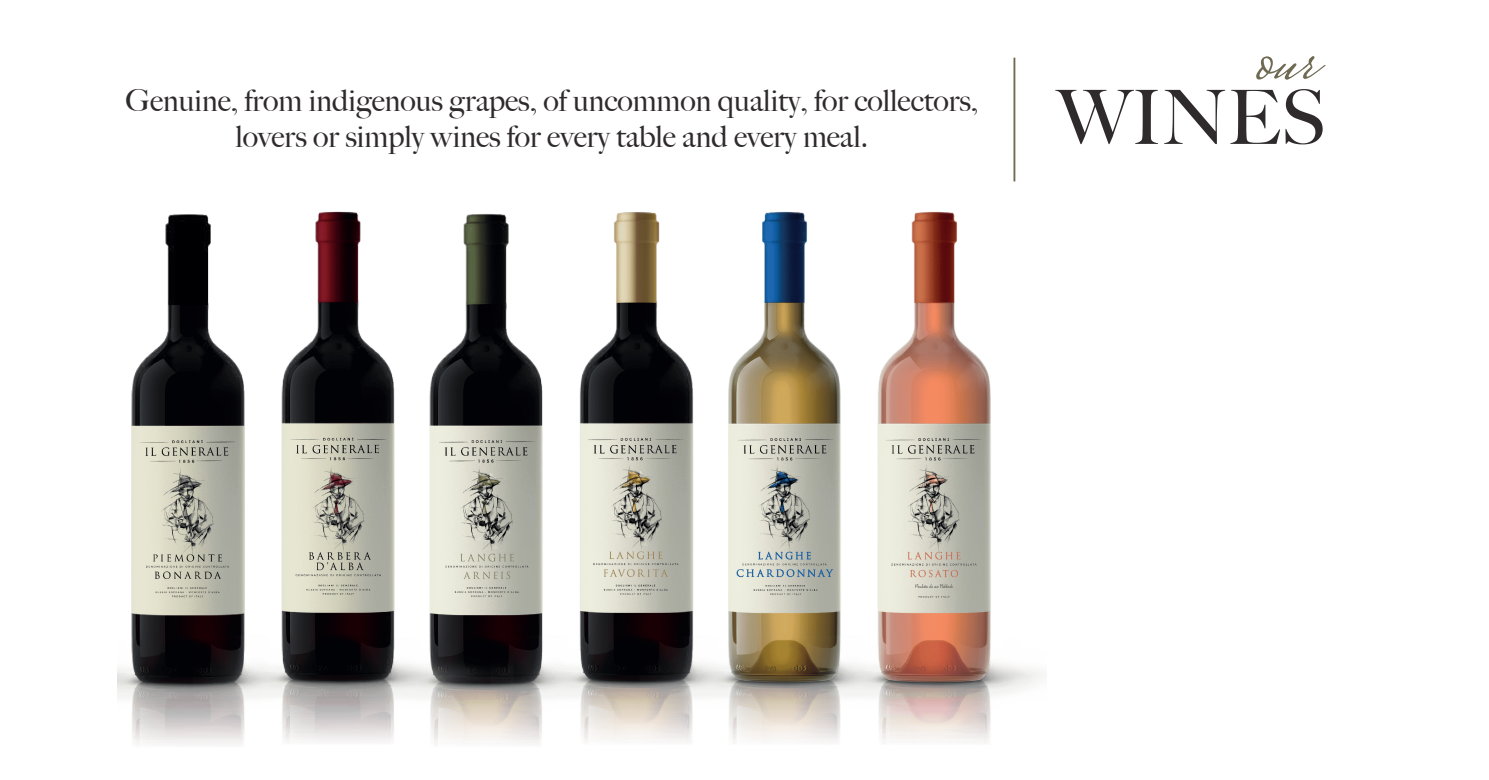
<style>
.page{position:relative;width:1489px;height:780px;background:#fff}
.page>*{position:absolute;margin:0;border:0;box-sizing:border-box;transform-origin:0 0}
.t1{font:80px "Mrs Saint Delafield";color:#6f6a52}
.t2{font:500 75px "Big Caslon";color:#2f2b2d}
.t3{font:500 30px/36px "Big Caslon";color:#2f2b2d;text-align:center}
</style>
<div class="page">
<img style="left:117px;top:166px;width:926px;height:578px">
<hr style="left:1013px;top:58px;width:2px;height:123px;background:#6f6a52">
<p class="t3" style="left:125px;top:81px;width:854px">Genuine, from indigenous grapes, of uncommon quality, for collectors, lovers or simply wines for every table and every meal.</p>
<h1 class="t1" style="left:1255px;top:4px;width:61px">our</h1>
<h2 class="t2" style="left:1057px;top:56px;width:270px">WINES</h2>
</div>
